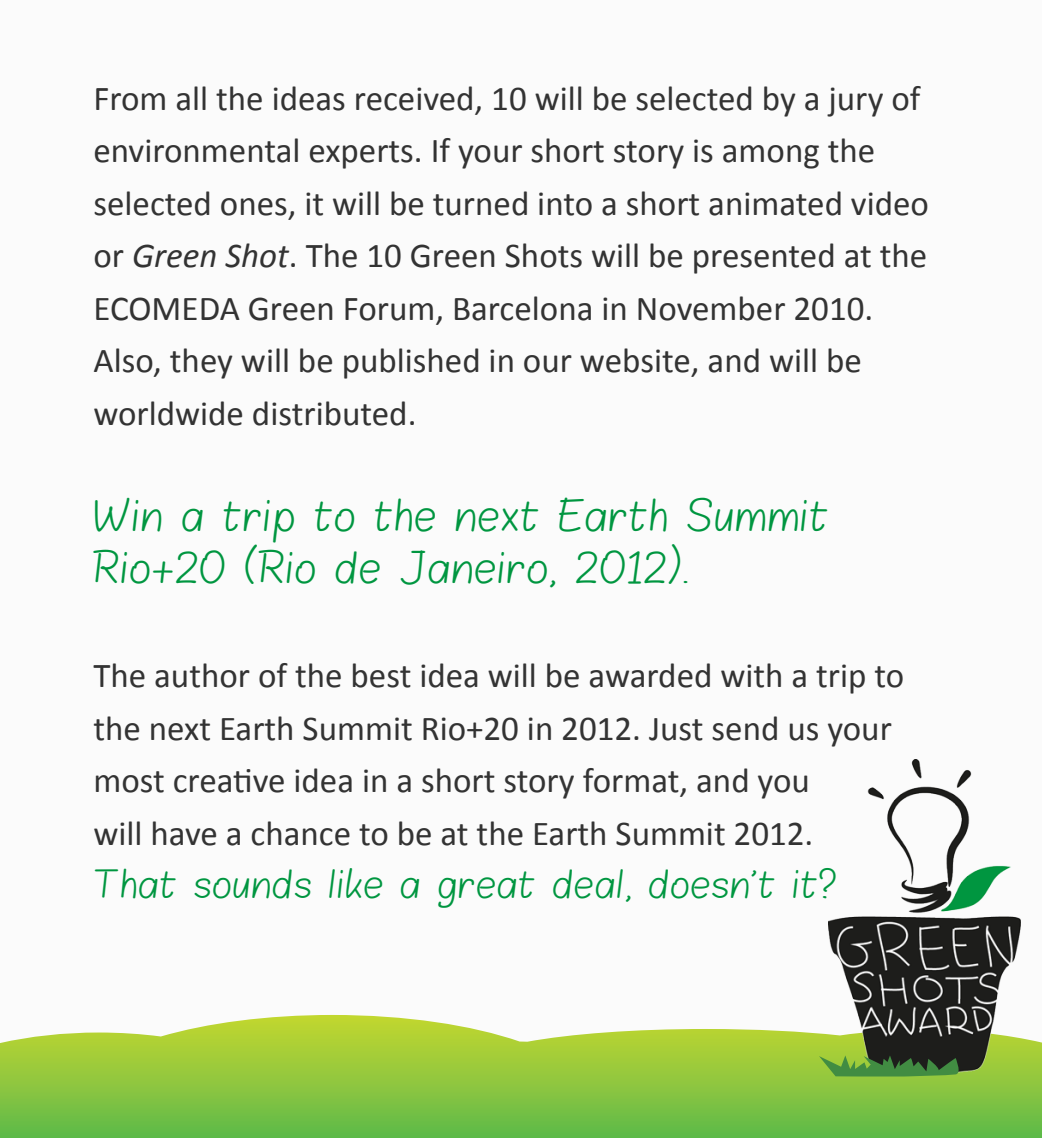
<style>
.page{position:relative;width:1042px;height:1138px;background:#fff}
.page>*{position:absolute;margin:0;border:0;box-sizing:border-box;transform-origin:0 0}
.t1{font:35px/52.5px "Calibri";color:#333}
.t2{font:35px/52.5px "Blokletters Balpen";color:#009640}
.t3{font:31.5px "Blokletters Balpen";color:#009640}
.s1{font-style:italic}
</style>
<div class="page">
<div style="left:0;top:0;width:1041px;height:1138px;background:#fbfbfb"></div>
<svg style="left:0;top:1015px;width:1042px;height:123px;background:#95cb51"></svg>
<img style="left:829px;top:759px;width:191px;height:315px">
<svg style="left:819px;top:1055px;width:143px;height:21px;background:#4a7b36"></svg>
<p class="t1" style="left:93px;top:70px;width:837px">From all the ideas received, 10 will be selected by a jury of environmental experts. If your short story is among the selected ones, it will be turned into a short animated video or <span class="s1">Green Shot</span>. The 10 Green Shots will be presented at the ECOMEDA Green Forum, Barcelona in November 2010.<br>Also, they will be published in our website, and will be worldwide distributed.</p>
<p class="t2" style="left:93px;top:491px;width:737px">Win a trip to the next Earth Summit<br>Rio+20 (Rio de Janeiro, 2012).</p>
<p class="t1" style="left:93px;top:648px;width:812px">The author of the best idea will be awarded with a trip to the next Earth Summit Rio+20 in 2012. Just send us your most creative idea in a short story format, and you<br>will have a chance to be at the Earth Summit 2012.</p>
<p class="t3" style="left:93px;top:861px;width:745px">That sounds like a great deal, doesn’t it?</p>
</div>
